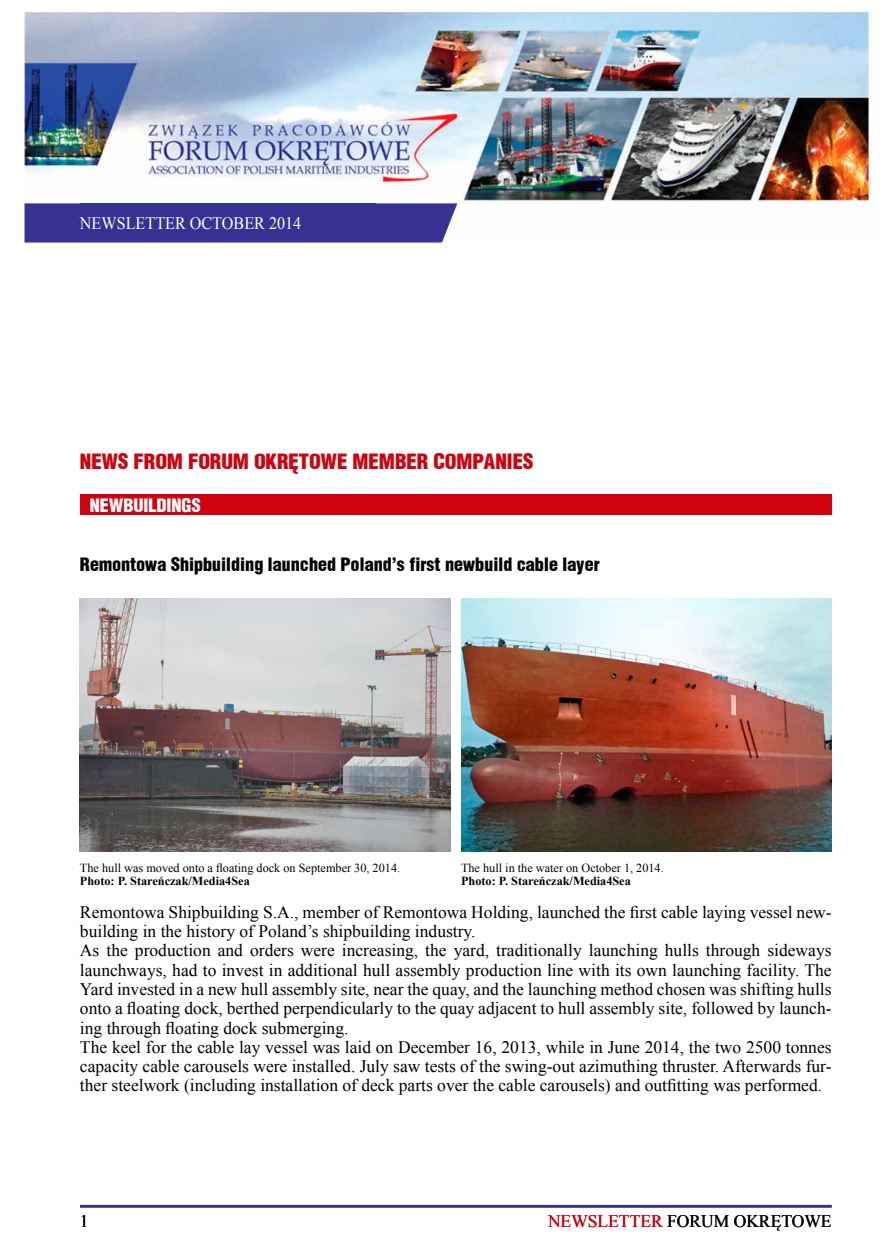
<style>
.page{position:relative;width:893px;height:1241px;background:#fff}
.page>*{position:absolute;margin:0;border:0;box-sizing:border-box;transform-origin:0 0}
.t1{font:21px "Switz Cond Blackpl";color:#d1010e}
.t2{font:18.38px "Switz Cond Blackpl";color:#000}
.t3{font:18.38px "Switz Cond Blackpl";color:#fff}
.t4{font:17.5px/19.2px "Times New Roman";color:#000}
.t5{font:17.5px "Times New Roman";color:#fff;scale:.92 1}
.t6{font:12.25px "Times New Roman";color:#000}
.t7{font:700 12.25px "Times New Roman";color:#000}
.s1{color:#d1010e}
</style>
<div class="page">
<img style="left:25px;top:12px;width:848px;height:231px">
<hr style="left:80px;top:1204px;width:752px;height:3px;background:#363294">
<div style="left:80px;top:494px;width:752px;height:21px;background:#d1010e"></div>
<svg style="left:25px;top:203px;width:432px;height:39px;background:#423e9a"></svg>
<div style="left:80px;top:203px;width:295px;height:39px;background:#363294"></div>
<img style="left:80px;top:598px;width:371px;height:252px">
<img style="left:461px;top:598px;width:371px;height:252px">
<p class="t5" style="left:80px;top:210px;width:242px">NEWSLETTER OCTOBER 2014</p>
<p class="t1" style="left:80px;top:447px;width:455px">NEWS FROM FORUM OKRĘTOWE MEMBER COMPANIES</p>
<p class="t3" style="left:90px;top:493px;width:112px">NEWBUILDINGS</p>
<p class="t2" style="left:80px;top:552px;width:521px">Remontowa Shipbuilding launched Poland’s first newbuild cable layer</p>
<p class="t6" style="left:80px;top:858px;width:322px">The hull was moved onto a floating dock on September 30, 2014.</p>
<p class="t7" style="left:80px;top:871px;width:171px">Photo: P. Stareńczak/Media4Sea</p>
<p class="t6" style="left:461px;top:858px;width:204px">The hull in the water on October 1, 2014.</p>
<p class="t7" style="left:461px;top:871px;width:171px">Photo: P. Stareńczak/Media4Sea</p>
<p class="t4" style="left:80px;top:901px;width:753px">Remontowa Shipbuilding S.A., member of Remontowa Holding, launched the first cable laying vessel new&shy;building in the history of Poland’s shipbuilding industry.<br>As the production and orders were increasing, the yard, traditionally launching hulls through sideways launchways, had to invest in additional hull assembly production line with its own launching facility. The Yard invested in a new hull assembly site, near the quay, and the launching method chosen was shifting hulls onto a floating dock, berthed perpendicularly to the quay adjacent to hull assembly site, followed by launch&shy;ing through floating dock submerging.<br>The keel for the cable lay vessel was laid on December 16, 2013, while in June 2014, the two 2500 tonnes capacity cable carousels were installed. July saw tests of the swing-out azimuthing thruster. Afterwards fur&shy;ther steelwork (including installation of deck parts over the cable carousels) and outfitting was performed.</p>
<p class="t4" style="left:80px;top:1210px;width:10px">1</p>
<p class="t4" style="left:548px;top:1210px;width:285px"><span class="s1">NEWSLETTER</span> FORUM OKRĘTOWE</p>
</div>
